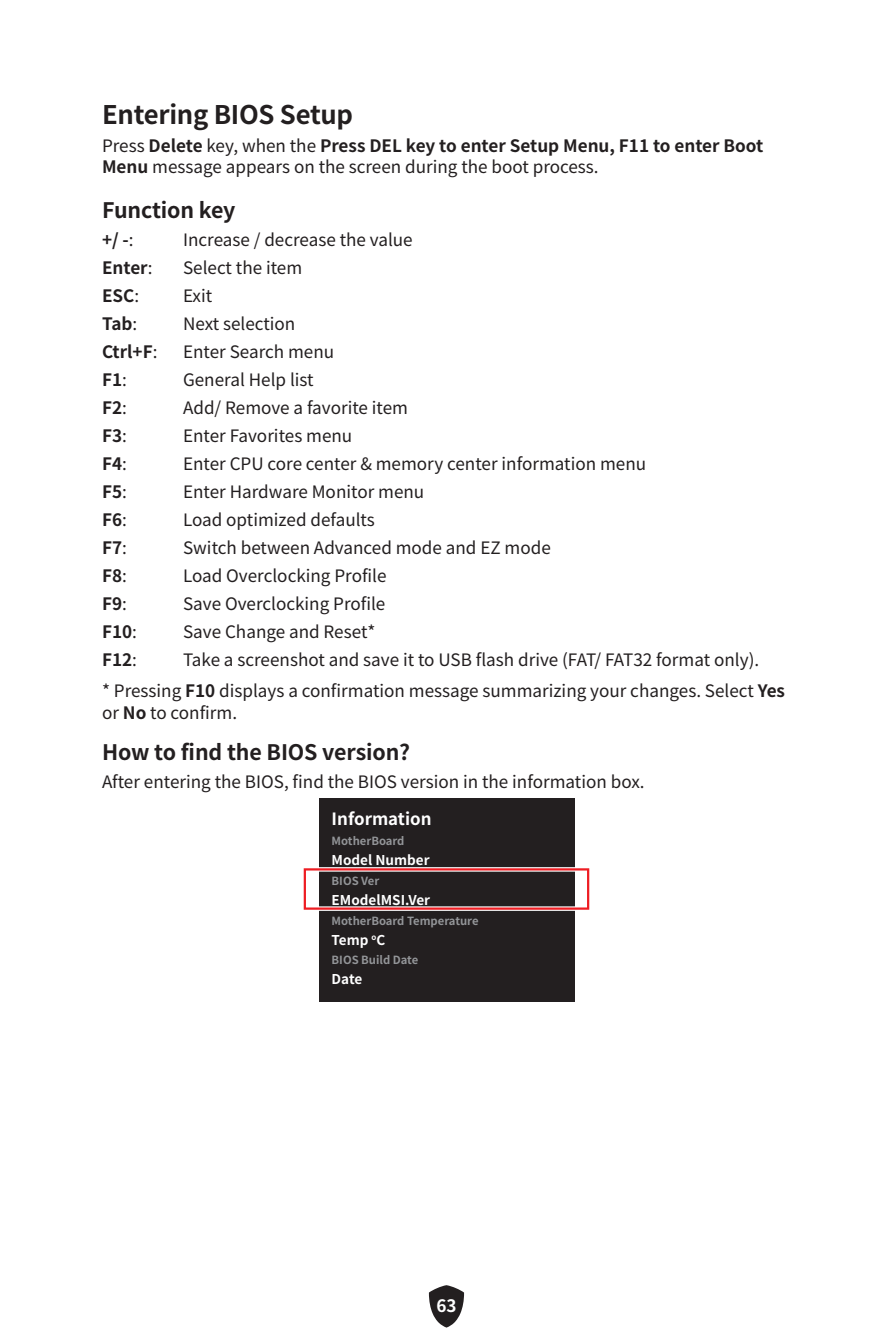
<style>
.page{position:relative;width:893px;height:1340px;background:#fff}
.page>*{position:absolute;margin:0;border:0;box-sizing:border-box;transform-origin:0 0}
.t1{font:700 25.65px "Noto Sans CJ Ktc";letter-spacing:-.01em;color:#231f20}
.t2{font:700 21.38px "Noto Sans CJ Ktc";letter-spacing:-.005em;color:#231f20}
.t3{font:17.1px/21.6px "Noto Sans CJ Ktc";color:#231f20}
.t4{font:700 17.1px "Noto Sans CJ Ktc";color:#231f20}
.t5{font:700 17.1px "Noto Sans CJ Ktc";color:#fff}
.t6{font:700 16.88px "Noto Sans CJ Ktc";color:#fff}
.t7{font:700 13.5px "Noto Sans CJ Ktc";color:#fff}
.t8{font:700 11.25px "Noto Sans CJ Ktc";color:#939598}
.s1{font-weight:700}
.s2{font-weight:400}
</style>
<div class="page">
<svg style="left:429px;top:1285px;width:35px;height:42px"></svg>
<div style="left:319px;top:798px;width:256px;height:204px;background:#231f20"></div>
<div style="left:303px;top:867px;width:287px;height:43px;border:4px solid #fff"></div>
<div style="left:304px;top:868px;width:285px;height:41px;border:2px solid #ee1d23"></div>
<h1 class="t1" style="left:102px;top:100px;width:253px">Entering BIOS Setup</h1>
<p class="t3" style="left:102px;top:135px;width:663px">Press <span class="s1">Delete</span> key, when the <span class="s1">Press DEL key to enter Setup Menu, F11 to enter Boot<br>Menu</span> message appears on the screen during the boot process.</p>
<p class="t2" style="left:102px;top:198px;width:135px">Function key</p>
<p class="t4" style="left:102px;top:230px;width:33px">+/ -<span class="s2">:</span></p>
<p class="t3" style="left:183px;top:229px;width:231px">Increase / decrease the value</p>
<p class="t4" style="left:102px;top:258px;width:52px">Enter<span class="s2">:</span></p>
<p class="t3" style="left:183px;top:257px;width:121px">Select the item</p>
<p class="t4" style="left:102px;top:286px;width:39px">ESC<span class="s2">:</span></p>
<p class="t3" style="left:183px;top:285px;width:31px">Exit</p>
<p class="t4" style="left:102px;top:314px;width:37px">Tab<span class="s2">:</span></p>
<p class="t3" style="left:183px;top:313px;width:114px">Next selection</p>
<p class="t4" style="left:102px;top:342px;width:57px">Ctrl+F<span class="s2">:</span></p>
<p class="t3" style="left:183px;top:341px;width:153px">Enter Search menu</p>
<p class="t4" style="left:102px;top:370px;width:26px">F1<span class="s2">:</span></p>
<p class="t3" style="left:183px;top:369px;width:132px">General Help list</p>
<p class="t4" style="left:102px;top:398px;width:26px">F2<span class="s2">:</span></p>
<p class="t3" style="left:183px;top:397px;width:227px">Add/ Remove a favorite item</p>
<p class="t4" style="left:102px;top:426px;width:26px">F3<span class="s2">:</span></p>
<p class="t3" style="left:183px;top:425px;width:171px">Enter Favorites menu</p>
<p class="t4" style="left:102px;top:454px;width:26px">F4<span class="s2">:</span></p>
<p class="t3" style="left:183px;top:453px;width:465px">Enter CPU core center &amp; memory center information menu</p>
<p class="t4" style="left:102px;top:482px;width:26px">F5<span class="s2">:</span></p>
<p class="t3" style="left:183px;top:481px;width:243px">Enter Hardware Monitor menu</p>
<p class="t4" style="left:102px;top:510px;width:26px">F6<span class="s2">:</span></p>
<p class="t3" style="left:183px;top:509px;width:193px">Load optimized defaults</p>
<p class="t4" style="left:102px;top:538px;width:26px">F7<span class="s2">:</span></p>
<p class="t3" style="left:183px;top:537px;width:369px">Switch between Advanced mode and EZ mode</p>
<p class="t4" style="left:102px;top:566px;width:26px">F8<span class="s2">:</span></p>
<p class="t3" style="left:183px;top:565px;width:205px">Load Overclocking Profile</p>
<p class="t4" style="left:102px;top:594px;width:26px">F9<span class="s2">:</span></p>
<p class="t3" style="left:183px;top:593px;width:204px">Save Overclocking Profile</p>
<p class="t4" style="left:102px;top:622px;width:36px">F10<span class="s2">:</span></p>
<p class="t3" style="left:183px;top:621px;width:194px">Save Change and Reset*</p>
<p class="t4" style="left:102px;top:650px;width:36px">F12<span class="s2">:</span></p>
<p class="t3" style="left:102px;top:644px;width:684px;line-height:31.3px;text-indent:81px">Take a screenshot and save it to USB flash drive (FAT/ FAT32 format only).<br>* Pressing <span class="s1">F10</span> displays a confirmation message summarizing your changes. Select <span class="s1">Yes</span></p>
<p class="t3" style="left:102px;top:702px;width:137px">or <span class="s1">No</span> to confirm.</p>
<p class="t2" style="left:102px;top:740px;width:309px">How to find the BIOS version?</p>
<p class="t3" style="left:102px;top:771px;width:544px">After entering the BIOS, find the BIOS version in the information box.</p>
<p class="t6" style="left:332px;top:809px;width:101px">Information</p>
<p class="t8" style="left:332px;top:834px;width:74px">MotherBoard</p>
<p class="t7" style="left:332px;top:852px;width:99px">Model Number</p>
<p class="t8" style="left:332px;top:874px;width:49px">BIOS Ver</p>
<p class="t7" style="left:332px;top:892px;width:100px">EModelMSI.Ver</p>
<p class="t8" style="left:332px;top:914px;width:148px">MotherBoard Temperature</p>
<p class="t7" style="left:332px;top:932px;width:55px">Temp <sup>o</sup>C</p>
<p class="t8" style="left:332px;top:954px;width:88px">BIOS Build Date</p>
<p class="t7" style="left:332px;top:971px;width:32px">Date</p>
<p class="t5" style="left:436px;top:1296px;width:22px">63</p>
</div>
